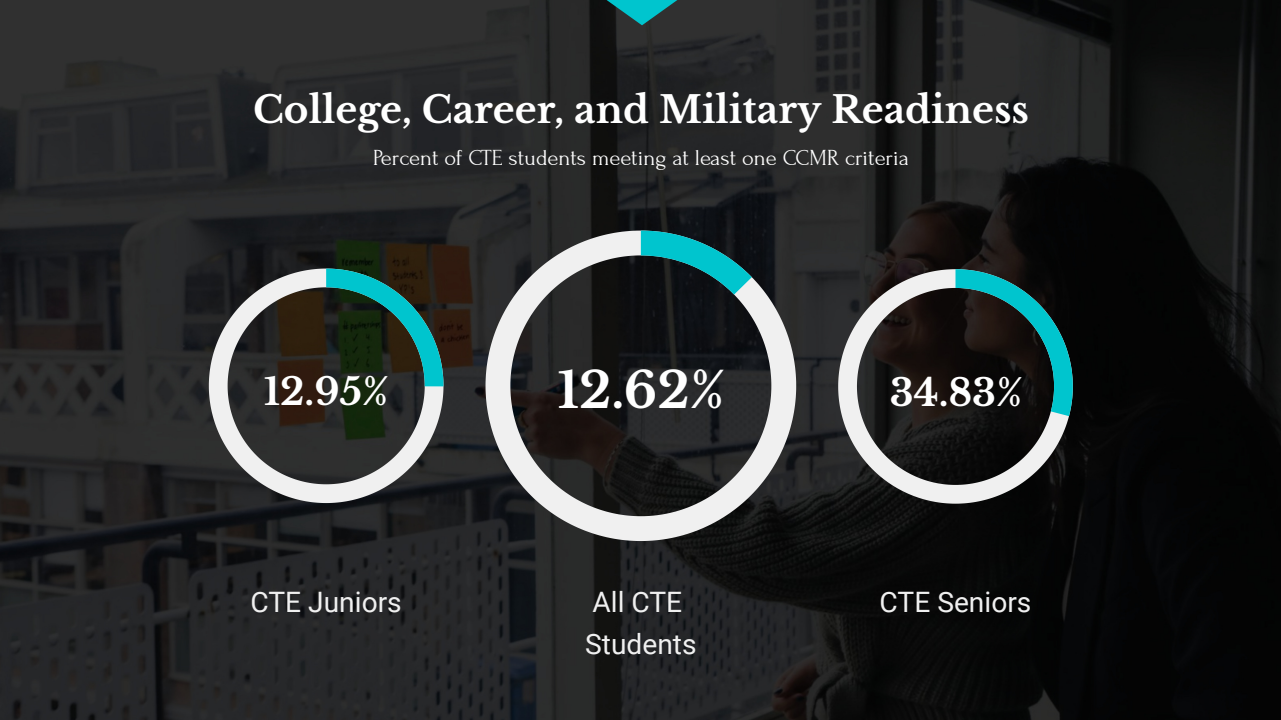
<style>
.page{position:relative;width:1281px;height:720px;background:#fff}
.page>*{position:absolute;margin:0;border:0;box-sizing:border-box;transform-origin:0 0}
.t1{font:700 49.75px "Libre Baskerville";color:#fff}
.t2{font:700 37.5px "Libre Baskerville";color:#fff}
.t3{font:28.12px/42.2px "Roboto";color:#f0f0f0}
.t4{font:22.5px "Forum";color:#fff}
</style>
<div class="page">
<img style="left:0;top:0;width:1280px;height:720px">
<svg style="left:209px;top:269px;width:234px;height:234px"></svg>
<svg style="left:326px;top:269px;width:117px;height:117px;background:#19483f"></svg>
<svg style="left:485px;top:231px;width:311px;height:310px"></svg>
<svg style="left:640px;top:231px;width:111px;height:64px;background:#0f5e64"></svg>
<svg style="left:838px;top:269px;width:234px;height:235px"></svg>
<svg style="left:955px;top:269px;width:117px;height:147px;background:#0f3636"></svg>
<svg style="left:605px;top:0;width:73px;height:25px;background:#147579"></svg>
<h2 class="t2" style="left:253px;top:86px;width:777px">College, Career, and Military Readiness</h2>
<p class="t4" style="left:373px;top:147px;width:537px">Percent of CTE students meeting at least one CCMR criteria</p>
<h2 class="t2" style="left:264px;top:369px;width:126px">12.95%</h2>
<h1 class="t1" style="left:557px;top:360px;width:169px">12.62%</h1>
<h2 class="t2" style="left:889px;top:370px;width:135px">34.83%</h2>
<p class="t3" style="left:250px;top:580px;width:153px">CTE Juniors</p>
<p class="t3" style="left:585px;top:580px;width:113px">All CTE<br>Students</p>
<p class="t3" style="left:879px;top:580px;width:153px">CTE Seniors</p>
</div>
